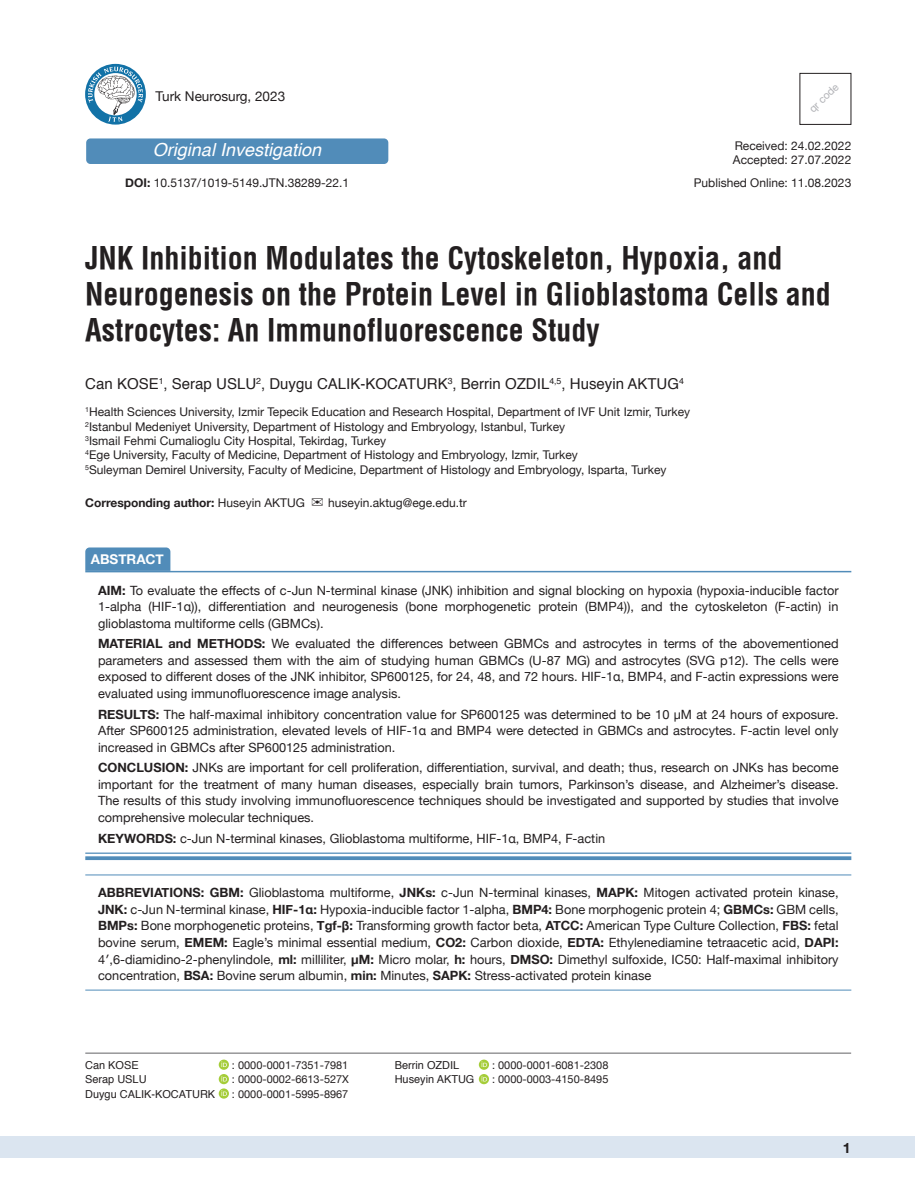
<style>
.page{position:relative;width:915px;height:1191px;background:#fff}
.page>*{position:absolute;margin:0;border:0;box-sizing:border-box;transform-origin:0 0}
.t1{font:700 30px/36px "Helvetica Condens";color:#231f20}
.t2{font:italic 18px "Helvetica";color:#fff}
.t3{font:15px "Helvetica";color:#231f20}
.t4{font:700 14.25px "Helvetica Neue";color:#231f20}
.t5{font:13.5px "Helvetica Neue";color:#231f20}
.t6{font:700 13.5px "Helvetica Neue";color:#fff}
.t7{font:12.75px/16.5px "Helvetica Neue";color:#231f20;text-align:justify}
.t8{font:12px/14.4px "Helvetica Neue";color:#231f20}
.t9{font:700 12px "Helvetica Neue";color:#231f20}
.t10{font:10.95px "Helvetica Neue";color:#231f20}
.t11{font:10.95px "Helvetica";color:#231f20}
.t12{font:10.5px "Helvetica Neue";color:#b2b3b7}
.s1{font-weight:700}
.s2{font-weight:400}
</style>
<div class="page">
<div style="left:0;top:1136px;width:914px;height:22px;background:#dbe5f0"></div>
<hr style="left:85px;top:1052px;width:765px;height:1px;background:#636366">
<div style="left:799px;top:73px;width:51px;height:52px;border:1px solid #231f20"></div>
<svg style="left:219px;top:1059px;width:10px;height:10px"></svg>
<svg style="left:221px;top:1061px;width:6px;height:6px"></svg>
<svg style="left:219px;top:1074px;width:10px;height:10px"></svg>
<svg style="left:221px;top:1075px;width:6px;height:6px"></svg>
<svg style="left:219px;top:1088px;width:10px;height:10px"></svg>
<svg style="left:221px;top:1090px;width:6px;height:5px"></svg>
<svg style="left:478px;top:1059px;width:11px;height:10px"></svg>
<svg style="left:481px;top:1061px;width:6px;height:6px"></svg>
<svg style="left:478px;top:1074px;width:11px;height:10px"></svg>
<svg style="left:481px;top:1075px;width:6px;height:6px"></svg>
<svg style="left:85px;top:547px;width:85px;height:24px"></svg>
<hr style="left:85px;top:571px;width:766px;height:1px;background:#518cb9">
<hr style="left:85px;top:852px;width:766px;height:2px;background:#518cb9">
<svg style="left:85px;top:856px;width:766px;height:4px;fill:#518cb9"></svg>
<hr style="left:85px;top:874px;width:766px;height:1px;background:#518cb9">
<hr style="left:85px;top:989px;width:766px;height:1px;background:#518cb9">
<svg style="left:85px;top:64px;width:61px;height:61px"></svg>
<svg style="left:88px;top:67px;width:55px;height:55px"></svg>
<div style="left:86px;top:138px;width:302px;height:26px;background:#518cb9;border-radius:4px"></div>
<p class="t5" style="left:156px;top:86px;width:131px">Turk Neurosurg, 2023</p>
<p class="t12" style="left:805px;top:105px;width:38px;rotate:-44deg">qr code</p>
<h2 class="t2" style="left:153px;top:136px;width:170px">Original Investigation</h2>
<p class="t8" style="left:125px;top:177px;width:225px"><span class="s1">DOI:</span> 10.5137/1019-5149.JTN.38289-22.1</p>
<p class="t8" style="left:732px;top:139px;width:120px">Received: 24.02.2022<br>Accepted: 27.07.2022</p>
<p class="t8" style="left:693px;top:176px;width:159px">Published Online: 11.08.2023</p>
<h1 class="t1" style="left:85px;top:240px;width:747px">JNK Inhibition Modulates the Cytoskeleton, Hypoxia, and<br>Neurogenesis on the Protein Level in Glioblastoma Cells and<br>Astrocytes: An Immunofluorescence Study</h1>
<p class="t3" style="left:85px;top:372px;width:600px">Can KOSE<sup>1</sup>, Serap USLU<sup>2</sup>, Duygu CALIK-KOCATURK<sup>3</sup>, Berrin OZDIL<sup>4,5</sup>, Huseyin AKTUG<sup>4</sup></p>
<p class="t8" style="left:85px;top:405px;width:606px"><sup>1</sup>Health Sciences University, Izmir Tepecik Education and Research Hospital, Department of IVF Unit Izmir, Turkey <sup>2</sup>Istanbul Medeniyet University, Department of Histology and Embryology, Istanbul, Turkey<br><sup>3</sup>Ismail Fehmi Cumalioglu City Hospital, Tekirdag, Turkey<br><sup>4</sup>Ege University, Faculty of Medicine, Department of Histology and Embryology, Izmir, Turkey<br><sup>5</sup>Suleyman Demirel University, Faculty of Medicine, Department of Histology and Embryology, Isparta, Turkey</p>
<p class="t9" style="left:85px;top:493px;width:221px">Corresponding author: <span class="s2">Huseyin AKTUG</span></p>
<p class="t8" style="left:328px;top:496px;width:140px">huseyin.aktug@ege.edu.tr</p>
<p class="t6" style="left:91px;top:549px;width:75px">ABSTRACT</p>
<p class="t7" style="left:98px;top:582px;width:741px"><span class="s1">AIM:</span> To evaluate the effects of c-Jun N-terminal kinase (JNK) inhibition and signal blocking on hypoxia (hypoxia-inducible factor 1-alpha (HIF-1α)), differentiation and neurogenesis (bone morphogenetic protein (BMP4)), and the cytoskeleton (F-actin) in glioblastoma multiforme cells (GBMCs).</p>
<p class="t7" style="left:98px;top:636px;width:741px"><span class="s1">MATERIAL and METHODS:</span> We evaluated the differences between GBMCs and astrocytes in terms of the abovementioned parameters and assessed them with the aim of studying human GBMCs (U-87 MG) and astrocytes (SVG p12). The cells were exposed to different doses of the JNK inhibitor, SP600125, for 24, 48, and 72 hours. HIF-1α, BMP4, and F-actin expressions were evaluated using immunofluorescence image analysis.</p>
<p class="t7" style="left:98px;top:706px;width:741px"><span class="s1">RESULTS:</span> The half-maximal inhibitory concentration value for SP600125 was determined to be 10 μM at 24 hours of exposure.<br>After SP600125 administration, elevated levels of HIF-1α and BMP4 were detected in GBMCs and astrocytes. F-actin level only increased in GBMCs after SP600125 administration.</p>
<p class="t7" style="left:98px;top:760px;width:741px"><span class="s1">CONCLUSION:</span> JNKs are important for cell proliferation, differentiation, survival, and death; thus, research on JNKs has become important for the treatment of many human diseases, especially brain tumors, Parkinson’s disease, and Alzheimer’s disease.<br>The results of this study involving immunofluorescence techniques should be investigated and supported by studies that involve comprehensive molecular techniques.</p>
<p class="t7" style="left:98px;top:830px;width:508px"><span class="s1">KEYWORDS:</span> c-Jun N-terminal kinases, Glioblastoma multiforme, HIF-1α, BMP4, F-actin</p>
<p class="t7" style="left:98px;top:885px;width:741px"><span class="s1">ABBREVIATIONS: GBM:</span> Glioblastoma multiforme, <span class="s1">JNKs:</span> c-Jun N-terminal kinases, <span class="s1">MAPK:</span> Mitogen activated protein kinase, <span class="s1">JNK:</span> c-Jun N-terminal kinase, <span class="s1">HIF-1α:</span> Hypoxia-inducible factor 1-alpha, <span class="s1">BMP4:</span> Bone morphogenic protein 4; <span class="s1">GBMCs:</span> GBM cells, <span class="s1">BMPs:</span> Bone morphogenetic proteins, <span class="s1">Tgf-β:</span> Transforming growth factor beta, <span class="s1">ATCC:</span> American Type Culture Collection, <span class="s1">FBS:</span> fetal bovine serum, <span class="s1">EMEM:</span> Eagle’s minimal essential medium, <span class="s1">CO2:</span> Carbon dioxide, <span class="s1">EDTA:</span> Ethylenediamine tetraacetic acid, <span class="s1">DAPI:<br></span>4′,6-diamidino-2-phenylindole, <span class="s1">ml:</span> milliliter, <span class="s1">μM:</span> Micro molar, <span class="s1">h:</span> hours, <span class="s1">DMSO:</span> Dimethyl sulfoxide, IC50: Half-maximal inhibitory concentration, <span class="s1">BSA:</span> Bovine serum albumin, <span class="s1">min:</span> Minutes, <span class="s1">SAPK:</span> Stress-activated protein kinase</p>
<p class="t11" style="left:85px;top:1056px;width:55px">Can KOSE</p>
<p class="t10" style="left:232px;top:1057px;width:118px">: 0000-0001-7351-7981</p>
<p class="t11" style="left:85px;top:1071px;width:63px">Serap USLU</p>
<p class="t10" style="left:232px;top:1071px;width:118px">: 0000-0002-6613-527X</p>
<p class="t11" style="left:85px;top:1085px;width:132px">Duygu CALIK-KOCATURK</p>
<p class="t10" style="left:232px;top:1086px;width:118px">: 0000-0001-5995-8967</p>
<p class="t11" style="left:394px;top:1056px;width:66px">Berrin OZDIL</p>
<p class="t10" style="left:492px;top:1057px;width:118px">: 0000-0001-6081-2308</p>
<p class="t11" style="left:394px;top:1071px;width:81px">Huseyin AKTUG</p>
<p class="t10" style="left:492px;top:1071px;width:118px">: 0000-0003-4150-8495</p>
<p class="t4" style="left:842px;top:1137px;width:9px">1</p>
</div>
